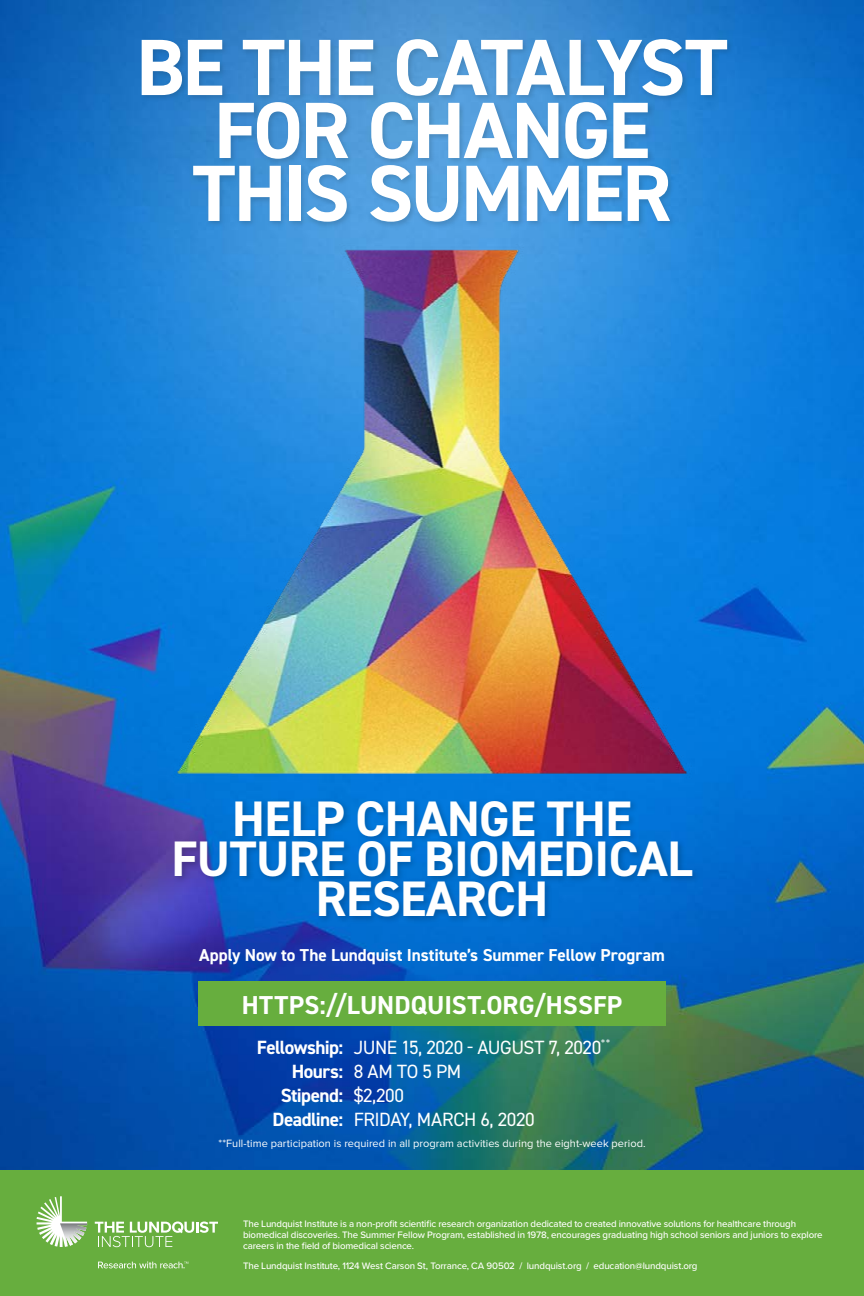
<style>
.page{position:relative;width:864px;height:1296px;background:#fff}
.page>*{position:absolute;margin:0;border:0;box-sizing:border-box;transform-origin:0 0}
.t1{font:700 80px/63px "DIN2014";letter-spacing:-.03em;color:#fff;text-align:center}
.t2{font:700 50px/40px "DIN2014";letter-spacing:-.01em;color:#fff;text-align:center}
.t3{font:700 26px "DIN2014";letter-spacing:.005em;color:#fff}
.t4{font:19.2px "DIN2014";letter-spacing:-.025em;color:#fff}
.t5{font:700 19.2px "DIN2014";letter-spacing:-.03em;color:#fff}
.t6{font:700 17.3px "DIN2014";letter-spacing:-.005em;color:#fff}
.t7{font:11px "Proxima Nova";letter-spacing:.005em;color:#fff}
.t8{font:500 9.7px/11.1px "Proxima Nova";letter-spacing:-.015em;color:#fff}
.s1{font-weight:700}
.s2{font-weight:400}
</style>
<div class="page">
<img style="left:0;top:0;width:864px;height:1170px">
<img style="left:52px;top:131px;width:760px;height:761px">
<div style="left:0;top:1170px;width:864px;height:126px;background:#67ae3e"></div>
<div style="left:140px;top:38px;width:595px;height:191px;background:#162f3e;opacity:.2"></div>
<div style="left:172px;top:798px;width:528px;height:127px;background:#000;opacity:.2"></div>
<div style="left:198px;top:981px;width:468px;height:45px;background:#67ae3e"></div>
<svg style="left:37px;top:1196px;width:50px;height:51px"></svg>
<img style="left:60px;top:1223px;width:27px;height:23px">
<svg style="left:95px;top:1222px;width:123px;height:25px"></svg>
<svg style="left:98px;top:1262px;width:90px;height:6px"></svg>
<h1 class="t1" style="left:136px;top:35px;width:593px">BE THE CATALYST<br>FOR CHANGE<br>THIS SUMMER</h1>
<h2 class="t2" style="left:171px;top:798px;width:523px">HELP CHANGE THE<br>FUTURE OF BIOMEDICAL<br>RESEARCH</h2>
<h3 class="t6" style="left:199px;top:943px;width:467px">Apply Now to The Lundquist Institute’s Summer Fellow Program</h3>
<h3 class="t3" style="left:242px;top:987px;width:382px">HTTPS://LUNDQUIST.ORG/HSSFP</h3>
<h3 class="t4" style="left:257px;top:1036px;width:355px"><span class="s1">Fellowship:</span> JUNE 15, 2020 - AUGUST 7, 2020<sup>**</sup></h3>
<h3 class="t4" style="left:292px;top:1060px;width:171px"><span class="s1">Hours:</span> 8 AM TO 5 PM</h3>
<h3 class="t5" style="left:281px;top:1083px;width:125px">Stipend: <span class="s2">$2,200</span></h3>
<h3 class="t4" style="left:272px;top:1108px;width:264px"><span class="s1">Deadline:</span> FRIDAY, MARCH 6, 2020</h3>
<p class="t7" style="left:218px;top:1137px;width:429px">**Full-time participation is required in all program activities during the eight-week period.</p>
<p class="t8" style="left:243px;top:1218px;width:581px">The Lundquist Institute is a non-profit scientific research organization dedicated to created innovative solutions for healthcare through biomedical discoveries. The Summer Fellow Program, established in 1978, encourages graduating high school seniors and juniors to explore careers in the field of biomedical science.</p>
<p class="t8" style="left:243px;top:1259px;width:456px">The Lundquist Institute, 1124 West Carson St, Torrance, CA 90502 / lundquist.org / education@lundquist.org</p>
</div>
